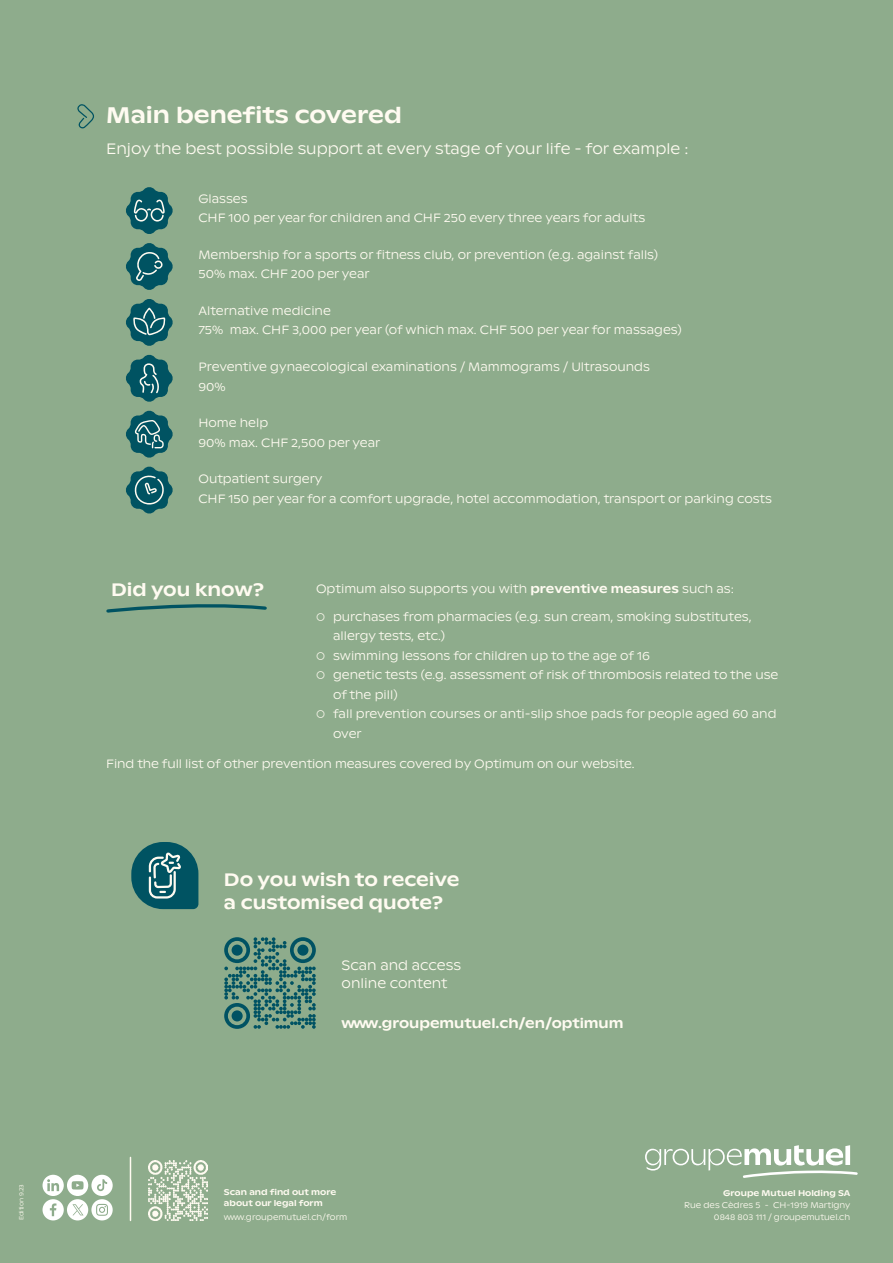
<style>
.page{position:relative;width:893px;height:1263px;background:#8eac8c}
.page>*{position:absolute;margin:0;border:0;box-sizing:border-box;transform-origin:0 0}
.t1{font:500 22.5px "ABC Ginto Nord";color:#fffbf1}
.t2{font:500 18px/22.5px "ABC Ginto Nord";color:#fffbf1}
.t3{font:300 15px "ABC Ginto Nord";color:#fffbf1}
.t4{font:500 13.5px "ABC Ginto Nord";color:#fffbf1}
.t5{font:300 13.5px/18px "ABC Ginto Nord";color:#fffbf1}
.t6{font:300 12px/19.5px "ABC Ginto Nord";color:#fffbf1}
.t7{font:300 8.25px/12px "ABC Ginto Nord";color:#fffbf1;text-align:right}
.t8{font:500 8.25px/10.5px "ABC Ginto Nord";color:#fffbf1}
.t9{font:300 6px "ABC Ginto Nord";letter-spacing:-.005em;color:#fffbf1}
.s1{font-weight:500}
</style>
<div class="page">
<svg style="left:645px;top:1145px;width:213px;height:33px"></svg>
<img style="left:148px;top:1161px;width:60px;height:59px">
<hr style="left:130px;top:1157px;width:1px;height:63px;background:#fffbf1">
<svg style="left:43px;top:1175px;width:70px;height:45px"></svg>
<svg style="left:77px;top:104px;width:17px;height:24px"></svg>
<svg style="left:106px;top:604px;width:161px;height:9px"></svg>
<svg style="left:224px;top:937px;width:92px;height:92px"></svg>
<svg style="left:131px;top:842px;width:67px;height:67px;background:#2f7176"></svg>
<svg style="left:126px;top:187px;width:47px;height:47px"></svg>
<svg style="left:126px;top:243px;width:47px;height:47px"></svg>
<svg style="left:126px;top:299px;width:47px;height:47px"></svg>
<svg style="left:126px;top:354px;width:47px;height:48px"></svg>
<svg style="left:126px;top:410px;width:47px;height:48px"></svg>
<svg style="left:126px;top:466px;width:47px;height:48px"></svg>
<h1 class="t1" style="left:106px;top:101px;width:297px">Main benefits covered</h1>
<p class="t3" style="left:106px;top:140px;width:584px">Enjoy the best possible support at every stage of your life - for example :</p>
<p class="t6" style="left:198px;top:189px;width:448px">Glasses<br>CHF 100 per year for children and CHF 250 every three years for adults</p>
<p class="t6" style="left:198px;top:245px;width:461px">Membership for a sports or fitness club, or prevention (e.g. against falls)<br>50% max. CHF 200 per year</p>
<p class="t6" style="left:198px;top:301px;width:485px">Alternative medicine<br>75% max. CHF 3,000 per year (of which max. CHF 500 per year for massages)</p>
<p class="t6" style="left:198px;top:357px;width:453px">Preventive gynaecological examinations / Mammograms / Ultrasounds<br>90%</p>
<p class="t6" style="left:198px;top:413px;width:183px">Home help<br>90% max. CHF 2,500 per year</p>
<p class="t6" style="left:198px;top:469px;width:575px">Outpatient surgery<br>CHF 150 per year for a comfort upgrade, hotel accommodation, transport or parking costs</p>
<h2 class="t2" style="left:111px;top:578px;width:154px">Did you know?</h2>
<p class="t6" style="left:316px;top:578px;width:419px">Optimum also supports you with <span class="s1">preventive measures</span> such as:</p>
<p class="t6" style="left:333px;top:606px;width:420px;text-indent:-17px">○ purchases from pharmacies (e.g. sun cream, smoking substitutes, allergy tests, etc.)</p>
<p class="t6" style="left:316px;top:645px;width:336px">○ swimming lessons for children up to the age of 16</p>
<p class="t6" style="left:333px;top:665px;width:447px;text-indent:-17px">○ genetic tests (e.g. assessment of risk of thrombosis related to the use of the pill)</p>
<p class="t6" style="left:333px;top:704px;width:445px;text-indent:-17px">○ fall prevention courses or anti-slip shoe pads for people aged 60 and over</p>
<p class="t6" style="left:106px;top:754px;width:530px">Find the full list of other prevention measures covered by Optimum on our website.</p>
<h2 class="t2" style="left:224px;top:868px;width:237px">Do you wish to receive a customised quote?</h2>
<p class="t5" style="left:342px;top:956px;width:121px">Scan and access online content</p>
<p class="t4" style="left:342px;top:1014px;width:283px">www.groupemutuel.ch/en/optimum</p>
<p class="t9" style="left:18px;top:1220px;width:38px;rotate:-90deg">Edition 9.23</p>
<p class="t8" style="left:723px;top:1188px;width:129px">Groupe Mutuel Holding SA</p>
<p class="t8" style="left:224px;top:1187px;width:114px">Scan and find out more about our legal form</p>
<p class="t7" style="left:224px;top:1211px;width:125px">www.groupemutuel.ch/form</p>
<p class="t7" style="left:684px;top:1199px;width:168px">Rue des Cèdres 5 - CH-1919 Martigny<br>0848 803 111 / groupemutuel.ch</p>
</div>
